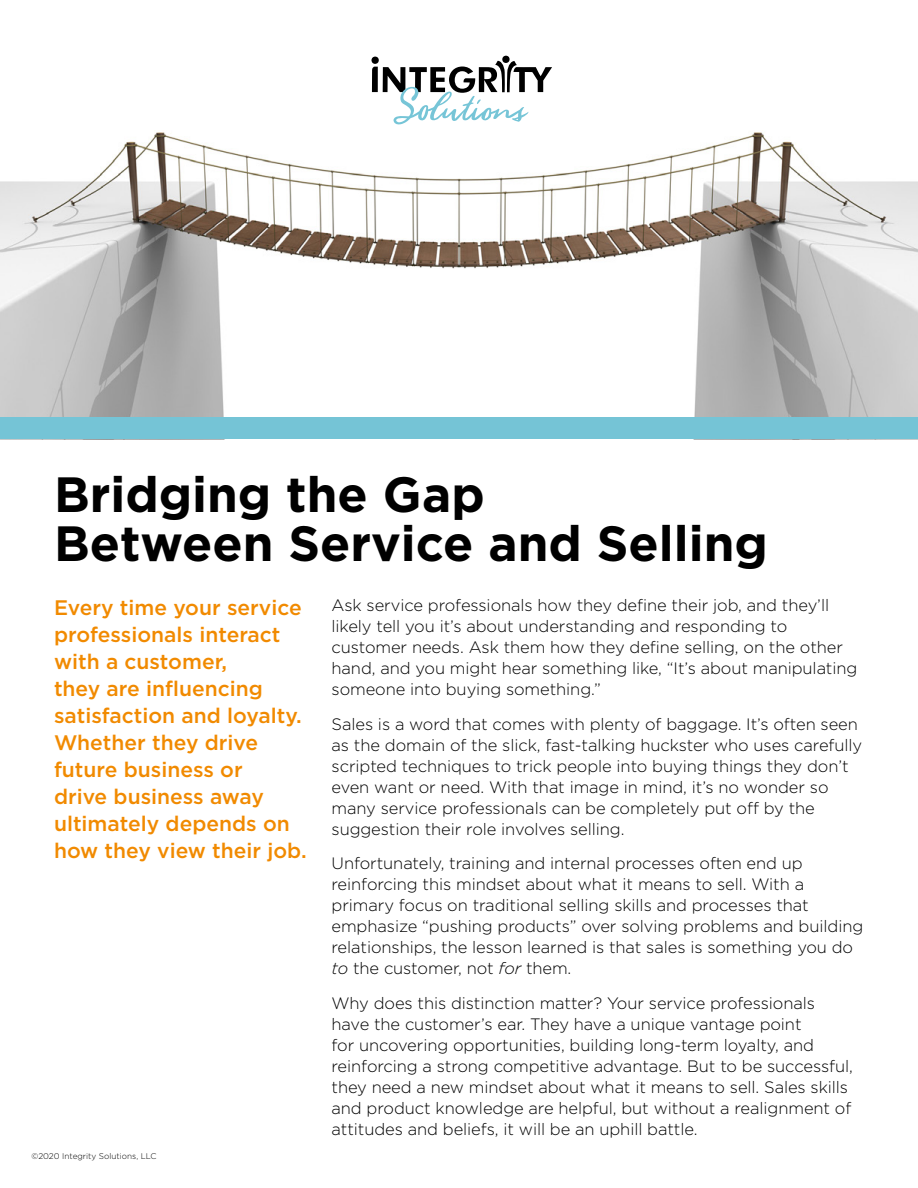
<style>
.page{position:relative;width:918px;height:1188px;background:#fff}
.page>*{position:absolute;margin:0;border:0;box-sizing:border-box;transform-origin:0 0}
.Title_33_33{font:700 49.5px/49.5px "Gotham";color:#000}
.Deck{font:500 21px/27px "Gotham";color:#f18a00}
.Body{font:300 16.5px/21px "Gotham";letter-spacing:-.005em;color:#000}
.t1{font:300 8.25px "Gotham";color:#000}
.s1{font-style:italic}
</style>
<div class="page">
<img style="left:0;top:55px;width:918px;height:362px">
<div style="left:0;top:417px;width:918px;height:22px;background:#75c4d6"></div>
<div style="left:502px;top:56px;width:8px;height:7px;background:#000;border-radius:50%"></div>
<div style="left:372px;top:57px;width:7px;height:7px;background:#000;border-radius:50%"></div>
<svg style="left:372px;top:60px;width:180px;height:65px"></svg>
<p class="Title_33_33" style="left:54px;top:469px;width:715px">Bridging the Gap<br>Between Service and Selling</p>
<p class="Body" style="left:332px;top:594px;width:527px">Ask service professionals how they define their job, and they’ll likely tell you it’s about understanding and responding to customer needs. Ask them how they define selling, on the other hand, and you might hear something like, “It’s about manipulating someone into buying something.”</p>
<p class="Body" style="left:332px;top:713px;width:532px">Sales is a word that comes with plenty of baggage. It’s often seen as the domain of the slick, fast-talking huckster who uses carefully scripted techniques to trick people into buying things they don’t even want or need. With that image in mind, it’s no wonder so many service professionals can be completely put off by the suggestion their role involves selling.</p>
<p class="Body" style="left:332px;top:852px;width:533px">Unfortunately, training and internal processes often end up reinforcing this mindset about what it means to sell. With a primary focus on traditional selling skills and processes that emphasize “pushing products” over solving problems and building relationships, the lesson learned is that sales is something you do <span class="s1">to</span> the customer, not <span class="s1">for</span> them.</p>
<p class="Body" style="left:332px;top:992px;width:523px">Why does this distinction matter? Your service professionals have the customer’s ear. They have a unique vantage point<br>for uncovering opportunities, building long-term loyalty, and reinforcing a strong competitive advantage. But to be successful, they need a new mindset about what it means to sell. Sales skills and product knowledge are helpful, but without a realignment of attitudes and beliefs, it will be an uphill battle.</p>
<p class="Deck" style="left:54px;top:593px;width:254px">Every time your service professionals interact with a customer,<br>they are influencing satisfaction and loyalty.<br>Whether they drive future business or<br>drive business away ultimately depends on how they view their job.</p>
<p class="t1" style="left:32px;top:1151px;width:127px">©2020 Integrity Solutions, LLC</p>
</div>
